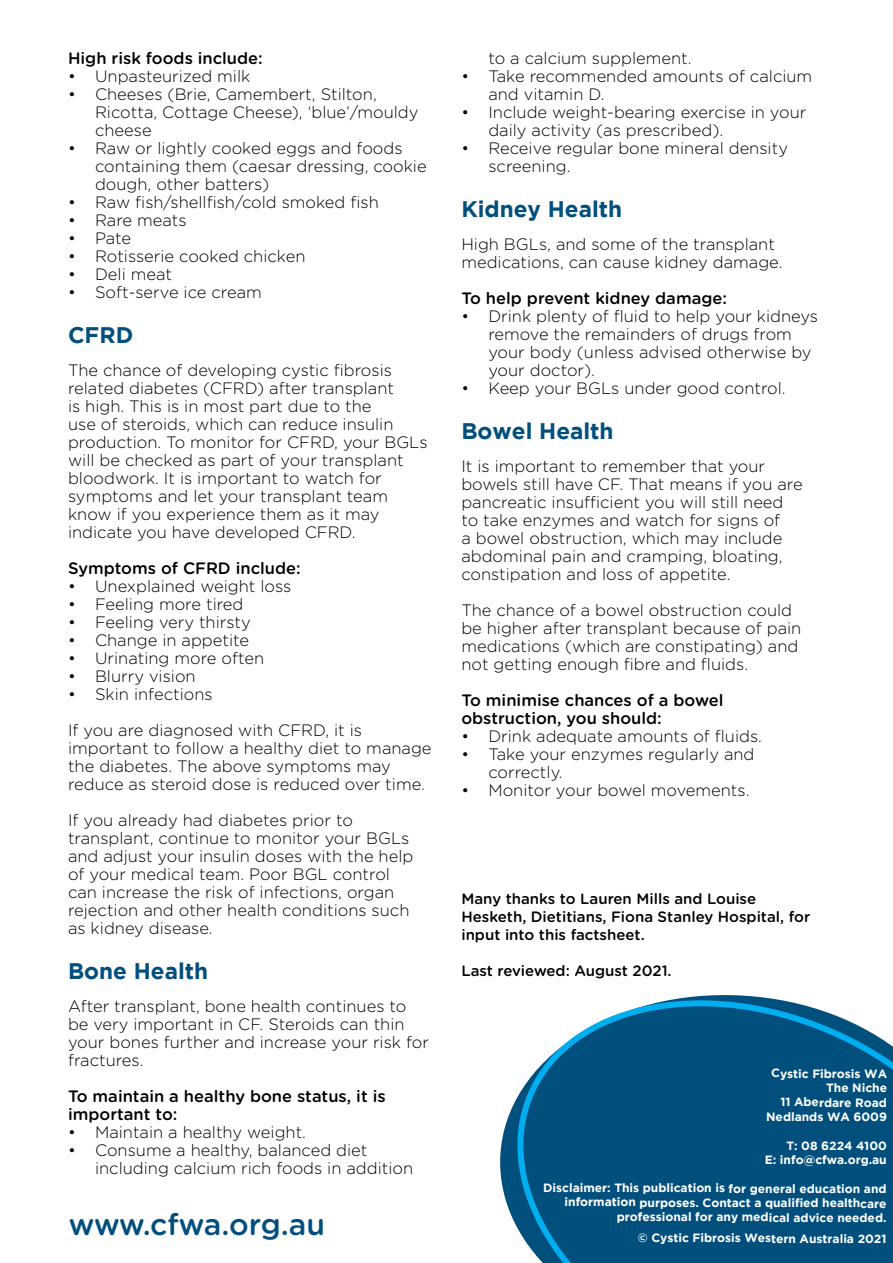
<style>
.page{position:relative;width:893px;height:1263px;background:#fff}
.page>*{position:absolute;margin:0;border:0;box-sizing:border-box;transform-origin:0 0}
.t1{font:500 30px "Gotham Rounded";letter-spacing:-.005em;color:#004f7d}
.t2{font:700 22.5px "Gotham";color:#004f7d}
.t3{font:300 16.5px/18px "Gotham Rounded";color:#000}
.t4{font:500 16.5px/18px "Gotham Rounded";color:#000}
.t5{font:500 15px/18px "Gotham Rounded";color:#000}
.t6{font:700 12px/14.4px "Gotham";letter-spacing:-.005em;color:#fff;text-align:right}
</style>
<div class="page">
<svg style="left:500px;top:995px;width:393px;height:268px;background:#1c668f"></svg>
<p class="t4" style="left:68px;top:49px;width:196px">High risk foods include:</p>
<p class="t3" style="left:68px;top:67px;width:184px">• Unpasteurized milk</p>
<p class="t3" style="left:95px;top:85px;width:325px;text-indent:-27px">• Cheeses (Brie, Camembert, Stilton,<br>Ricotta, Cottage Cheese), ‘blue’/mouldy cheese</p>
<p class="t3" style="left:95px;top:139px;width:333px;text-indent:-27px">• Raw or lightly cooked eggs and foods containing them (caesar dressing, cookie dough, other batters)</p>
<p class="t3" style="left:68px;top:193px;width:312px">• Raw fish/shellfish/cold smoked fish</p>
<p class="t3" style="left:68px;top:211px;width:120px">• Rare meats</p>
<p class="t3" style="left:68px;top:229px;width:65px">• Pate</p>
<p class="t3" style="left:68px;top:247px;width:239px">• Rotisserie cooked chicken</p>
<p class="t3" style="left:68px;top:265px;width:106px">• Deli meat</p>
<p class="t3" style="left:68px;top:283px;width:195px">• Soft-serve ice cream</p>
<h2 class="t2" style="left:68px;top:322px;width:67px">CFRD</h2>
<p class="t3" style="left:68px;top:361px;width:361px">The chance of developing cystic fibrosis related diabetes (CFRD) after transplant<br>is high. This is in most part due to the<br>use of steroids, which can reduce insulin production. To monitor for CFRD, your BGLs will be checked as part of your transplant bloodwork. It is important to watch for symptoms and let your transplant team know if you experience them as it may indicate you have developed CFRD.</p>
<p class="t4" style="left:68px;top:559px;width:234px">Symptoms of CFRD include:</p>
<p class="t3" style="left:68px;top:577px;width:225px">• Unexplained weight loss</p>
<p class="t3" style="left:68px;top:595px;width:177px">• Feeling more tired</p>
<p class="t3" style="left:68px;top:613px;width:184px">• Feeling very thirsty</p>
<p class="t3" style="left:68px;top:631px;width:183px">• Change in appetite</p>
<p class="t3" style="left:68px;top:649px;width:198px">• Urinating more often</p>
<p class="t3" style="left:68px;top:667px;width:129px">• Blurry vision</p>
<p class="t3" style="left:68px;top:676px;width:296px;line-height:36px">• Skin infections<br>If you are diagnosed with CFRD, it is</p>
<p class="t3" style="left:68px;top:739px;width:365px">important to follow a healthy diet to manage the diabetes. The above symptoms may reduce as steroid dose is reduced over time.</p>
<p class="t3" style="left:68px;top:811px;width:347px">If you already had diabetes prior to transplant, continue to monitor your BGLs and adjust your insulin doses with the help of your medical team. Poor BGL control can increase the risk of infections, organ rejection and other health conditions such as kidney disease.</p>
<h2 class="t2" style="left:68px;top:958px;width:142px">Bone Health</h2>
<p class="t3" style="left:68px;top:997px;width:363px">After transplant, bone health continues to be very important in CF. Steroids can thin your bones further and increase your risk for fractures.</p>
<p class="t4" style="left:68px;top:1087px;width:319px">To maintain a healthy bone status, it is important to:</p>
<p class="t3" style="left:68px;top:1123px;width:240px">• Maintain a healthy weight.</p>
<p class="t3" style="left:95px;top:1141px;width:320px;text-indent:-27px">• Consume a healthy, balanced diet including calcium rich foods in addition</p>
<h1 class="t1" style="left:69px;top:1203px;width:258px">www.cfwa.org.au</h1>
<p class="t3" style="left:488px;top:49px;width:205px">to a calcium supplement.</p>
<p class="t3" style="left:488px;top:67px;width:325px;text-indent:-27px">• Take recommended amounts of calcium and vitamin D.</p>
<p class="t3" style="left:488px;top:103px;width:320px;text-indent:-27px">• Include weight-bearing exercise in your daily activity (as prescribed).</p>
<p class="t3" style="left:488px;top:139px;width:301px;text-indent:-27px">• Receive regular bone mineral density screening.</p>
<h2 class="t2" style="left:461px;top:196px;width:162px">Kidney Health</h2>
<p class="t3" style="left:461px;top:235px;width:323px">High BGLs, and some of the transplant medications, can cause kidney damage.</p>
<p class="t4" style="left:461px;top:289px;width:267px">To help prevent kidney damage:</p>
<p class="t3" style="left:488px;top:307px;width:331px;text-indent:-27px">• Drink plenty of fluid to help your kidneys remove the remainders of drugs from your body (unless advised otherwise by your doctor).</p>
<p class="t3" style="left:461px;top:379px;width:326px">• Keep your BGLs under good control.</p>
<h2 class="t2" style="left:461px;top:418px;width:154px">Bowel Health</h2>
<p class="t3" style="left:461px;top:457px;width:343px">It is important to remember that your bowels still have CF. That means if you are pancreatic insufficient you will still need to take enzymes and watch for signs of<br>a bowel obstruction, which may include abdominal pain and cramping, bloating, constipation and loss of appetite.</p>
<p class="t3" style="left:461px;top:601px;width:341px">The chance of a bowel obstruction could be higher after transplant because of pain medications (which are constipating) and not getting enough fibre and fluids.</p>
<p class="t4" style="left:461px;top:691px;width:264px">To minimise chances of a bowel obstruction, you should:</p>
<p class="t3" style="left:461px;top:727px;width:302px">• Drink adequate amounts of fluids.</p>
<p class="t3" style="left:488px;top:745px;width:268px;text-indent:-27px">• Take your enzymes regularly and correctly.</p>
<p class="t3" style="left:461px;top:781px;width:290px">• Monitor your bowel movements.</p>
<p class="t5" style="left:461px;top:889px;width:350px">Many thanks to Lauren Mills and Louise<br>Hesketh, Dietitians, Fiona Stanley Hospital, for input into this factsheet.</p>
<p class="t5" style="left:461px;top:961px;width:212px">Last reviewed: August 2021.</p>
<p class="t6" style="left:766px;top:1066px;width:123px">Cystic Fibrosis WA<br>The Niche<br>11 Aberdare Road<br>Nedlands WA 6009</p>
<p class="t6" style="left:765px;top:1138px;width:124px">T: 08 6224 4100<br>E: info@cfwa.org.au</p>
<p class="t6" style="left:543px;top:1180px;width:345px">Disclaimer: This publication is for general education and information purposes. Contact a qualified healthcare professional for any medical advice needed.</p>
<p class="t6" style="left:638px;top:1231px;width:250px">© Cystic Fibrosis Western Australia 2021</p>
</div>
